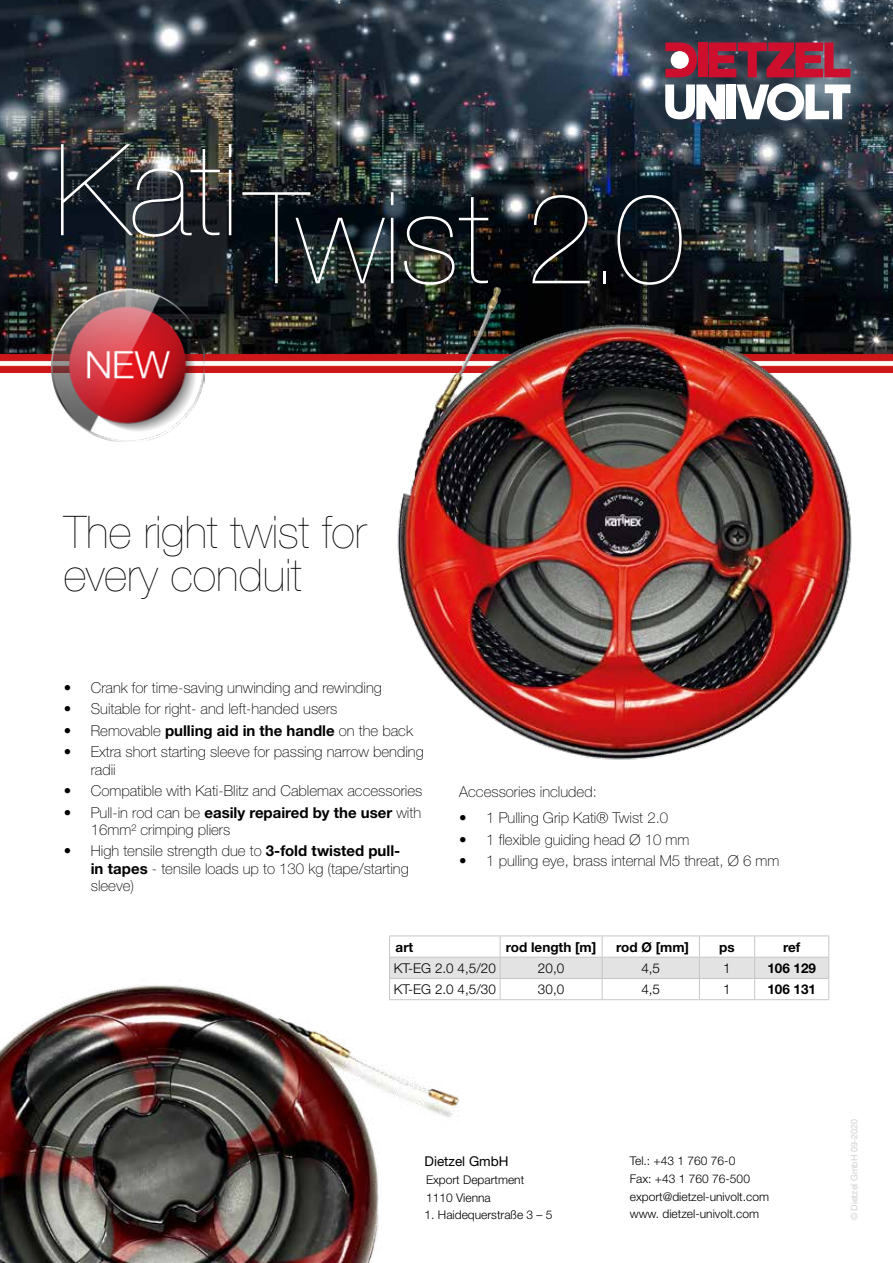
<style>
.page{position:relative;width:893px;height:1263px;background:#fff}
.page>*{position:absolute;margin:0;border:0;box-sizing:border-box;transform-origin:0 0}
.t1{font:200 127.5px "Helvetica Neue";color:#fff}
.t2{font:200 45px/43.5px "Helvetica Neue";color:#000}
.t3{font:100 15px/17.2px "Helvetica Neue";color:#000}
.t4{font:700 15px "Helvetica Neue CE";color:#000}
.t5{font:700 15px "Helvetica Neue";color:#000}
.t6{font:300 13.5px "Helvetica Neue";color:#000}
.t7{font:700 13.5px "Helvetica Neue";color:#000}
.t8{font:13.5px "Helvetica Neue";color:#000}
.t9{font:300 12px/17.7px "Helvetica Neue";color:#000}
.t10{font:9px "Helvetica Neue";color:#d0d0d0}
.s1{font-weight:100}
.s2{font-family:"Helvetica Neue";font-weight:100}
.s3{font-family:"Helvetica Neue CE";font-weight:700}
</style>
<div class="page">
<img style="left:0;top:0;width:893px;height:354px">
<svg style="left:0;top:354px;width:893px;height:19px"></svg>
<div style="left:698px;top:43px;width:9px;height:34px;background:#ce0e2d"></div>
<div style="left:726px;top:84px;width:9px;height:35px;background:#fff"></div>
<svg style="left:665px;top:84px;width:60px;height:35px"></svg>
<svg style="left:665px;top:43px;width:32px;height:34px"></svg>
<div style="left:671px;top:51px;width:18px;height:18px;background:#fff;border-radius:50%"></div>
<svg style="left:709px;top:43px;width:141px;height:34px;background:#9a253d"></svg>
<svg style="left:736px;top:83px;width:114px;height:37px"></svg>
<img style="left:391px;top:246px;width:490px;height:514px">
<img style="left:0;top:985px;width:476px;height:278px">
<img style="left:51px;top:288px;width:153px;height:153px">
<hr style="left:389px;top:935px;width:111px;height:1px;background:#c6c6c6">
<hr style="left:500px;top:935px;width:102px;height:1px;background:#c6c6c6">
<hr style="left:602px;top:935px;width:97px;height:1px;background:#c6c6c6">
<hr style="left:699px;top:935px;width:56px;height:1px;background:#c6c6c6">
<hr style="left:755px;top:935px;width:74px;height:1px;background:#c6c6c6">
<svg style="left:389px;top:936px;width:440px;height:63px"></svg>
<hr style="left:389px;top:999px;width:111px;height:1px;background:#c6c6c6">
<hr style="left:500px;top:999px;width:102px;height:1px;background:#c6c6c6">
<hr style="left:602px;top:999px;width:97px;height:1px;background:#c6c6c6">
<hr style="left:699px;top:999px;width:56px;height:1px;background:#c6c6c6">
<hr style="left:755px;top:999px;width:74px;height:1px;background:#c6c6c6">
<h1 class="t1" style="left:54px;top:165px;width:632px">KatiTwist 2.0</h1>
<h2 class="t2" style="left:64px;top:510px;width:304px">The right twist for every conduit</h2>
<p class="t3" style="left:64px;top:679px;width:320px">• Crank for time-saving unwinding and rewinding</p>
<p class="t3" style="left:64px;top:700px;width:275px">• Suitable for right- and left-handed users</p>
<p class="t5" style="left:64px;top:721px;width:351px"><span class="s1">• Removable</span> pulling aid in the handle <span class="s1">on the back</span></p>
<p class="t3" style="left:91px;top:743px;width:334px;text-indent:-27px">• Extra short starting sleeve for passing narrow bending radii</p>
<p class="t3" style="left:64px;top:782px;width:360px">• Compatible with Kati-Blitz and Cablemax accessories</p>
<p class="t4" style="left:64px;top:803px;width:359px"><span class="s2">• Pull-in rod can be</span> easily repaired by the user <span class="s2">with</span></p>
<p class="t3" style="left:91px;top:821px;width:141px">16mm² crimping pliers</p>
<p class="t3" style="left:91px;top:842px;width:319px;text-indent:-27px">• High tensile strength due to <span class="s3">3-fold twisted pull&shy;in tapes</span> - tensile loads up to 130 kg (tape/starting sleeve)</p>
<p class="t3" style="left:459px;top:783px;width:139px">Accessories included:</p>
<p class="t3" style="left:459px;top:809px;width:210px">• 1 Pulling Grip Kati® Twist 2.0</p>
<p class="t3" style="left:459px;top:831px;width:232px">• 1 flexible guiding head Ø 10 mm</p>
<p class="t3" style="left:459px;top:852px;width:322px">• 1 pulling eye, brass internal M5 threat, Ø 6 mm</p>
<p class="t7" style="left:396px;top:939px;width:19px">art</p>
<p class="t7" style="left:506px;top:939px;width:92px">rod length [m]</p>
<p class="t7" style="left:616px;top:939px;width:74px">rod Ø [mm]</p>
<p class="t7" style="left:719px;top:939px;width:17px">ps</p>
<p class="t7" style="left:783px;top:939px;width:19px">ref</p>
<p class="t6" style="left:394px;top:960px;width:104px">KT-EG 2.0 4,5/20</p>
<p class="t6" style="left:538px;top:960px;width:28px">20,0</p>
<p class="t6" style="left:641px;top:960px;width:20px">4,5</p>
<p class="t6" style="left:723px;top:960px;width:9px">1</p>
<p class="t7" style="left:767px;top:960px;width:50px">106 129</p>
<p class="t6" style="left:394px;top:981px;width:104px">KT-EG 2.0 4,5/30</p>
<p class="t6" style="left:538px;top:981px;width:28px">30,0</p>
<p class="t6" style="left:641px;top:981px;width:20px">4,5</p>
<p class="t6" style="left:723px;top:981px;width:9px">1</p>
<p class="t7" style="left:767px;top:981px;width:50px">106 131</p>
<p class="t8" style="left:425px;top:1153px;width:85px">Dietzel GmbH</p>
<p class="t9" style="left:426px;top:1170px;width:100px">Export Department<br>1110 Vienna</p>
<p class="t9" style="left:425px;top:1206px;width:130px">1. Haidequerstraße 3 – 5</p>
<p class="t9" style="left:630px;top:1152px;width:141px">Tel.: +43 1 760 76-0<br>Fax: +43 1 760 76-500 export@dietzel-univolt.com www. dietzel-univolt.com</p>
<p class="t10" style="left:849px;top:1220px;width:103px;rotate:-90deg">© Dietzel GmbH 09-2020</p>
</div>
